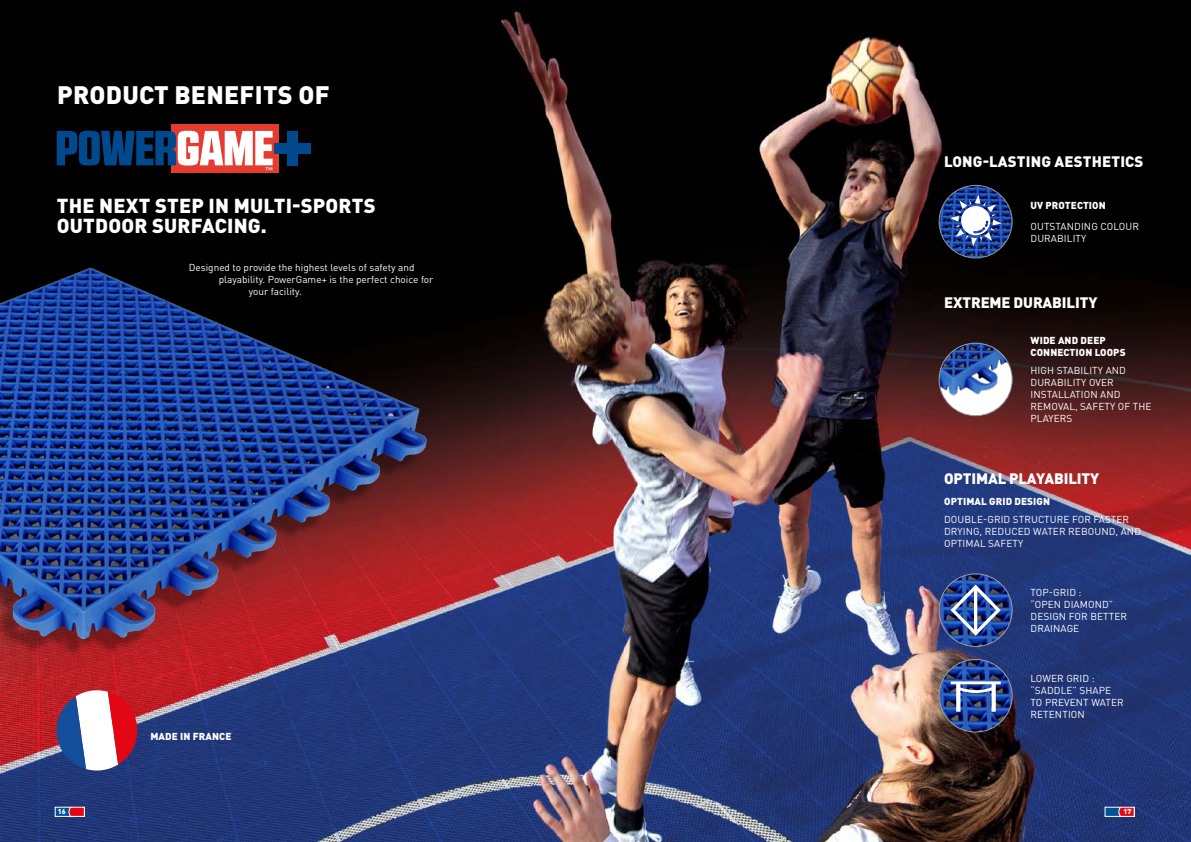
<style>
.page{position:relative;width:1191px;height:842px;background:#fff}
.page>*{position:absolute;margin:0;border:0;box-sizing:border-box;transform-origin:0 0}
.t1{font:900 25px "DIN Pro";letter-spacing:.01em;color:#fff}
.t2{font:900 20px/20px "DIN Pro";letter-spacing:.01em;color:#fff}
.t3{font:900 15px "DIN Pro";letter-spacing:-.01em;color:#fff}
.t4{font:900 15px "DIN Pro";letter-spacing:.01em;color:#fff}
.t5{font:10px/12px "DIN Pro";letter-spacing:.01em;color:#fff}
.t6{font:900 10px/12px "DIN Pro";letter-spacing:.01em;color:#fff}
.t7{font:900 7.2px "DIN Pro";color:#fff}
</style>
<div class="page">
<img style="left:0;top:0;width:1191px;height:842px">
<img style="left:0;top:233px;width:478px;height:470px">
<img style="left:939px;top:343px;width:73px;height:73px;border-radius:36px">
<div style="left:938px;top:343px;width:74px;height:73px;border:1px solid #979696;border-radius:50%"></div>
<img style="left:939px;top:185px;width:73px;height:73px;border-radius:36px">
<div style="left:938px;top:185px;width:74px;height:73px;border:1px solid #979696;border-radius:50%"></div>
<img style="left:950px;top:195px;width:51px;height:51px">
<img style="left:939px;top:574px;width:73px;height:72px;border-radius:36px">
<div style="left:938px;top:573px;width:74px;height:74px;border:1px solid #979696;border-radius:50%"></div>
<img style="left:948px;top:582px;width:55px;height:56px">
<hr style="left:974px;top:587px;width:3px;height:46px;background:#fff">
<svg style="left:55px;top:690px;width:84px;height:81px"></svg>
<img style="left:939px;top:659px;width:73px;height:73px;border-radius:36px">
<div style="left:938px;top:659px;width:74px;height:73px;border:1px solid #979696;border-radius:50%"></div>
<svg style="left:956px;top:696px;width:4px;height:16px"></svg>
<svg style="left:991px;top:696px;width:4px;height:16px"></svg>
<hr style="left:950px;top:681px;width:50px;height:3px;background:#fff">
<svg style="left:955px;top:684px;width:42px;height:12px"></svg>
<div style="left:171px;top:124px;width:108px;height:48px;background:#e43c2f"></div>
<svg style="left:57px;top:131px;width:216px;height:39px;background:#6f6e86"></svg>
<div style="left:287px;top:131px;width:11px;height:34px;background:#01498e"></div>
<div style="left:274px;top:143px;width:37px;height:10px;background:#01498e"></div>
<svg style="left:55px;top:807px;width:29px;height:9px"></svg>
<svg style="left:69px;top:809px;width:13px;height:5px"></svg>
<svg style="left:1105px;top:807px;width:29px;height:9px"></svg>
<svg style="left:1118px;top:809px;width:14px;height:5px"></svg>
<h1 class="t1" style="left:57px;top:78px;width:274px">PRODUCT BENEFITS OF</h1>
<h2 class="t2" style="left:57px;top:195px;width:320px">THE NEXT STEP IN MULTI-SPORTS<br>OUTDOOR SURFACING.</h2>
<p class="t5" style="left:189px;top:260px;width:227px">Designed to provide the highest levels of safety and</p>
<p class="t5" style="left:219px;top:272px;width:216px">playability. PowerGame+ is the perfect choice for</p>
<p class="t5" style="left:249px;top:284px;width:54px">your facility.</p>
<p class="t6" style="left:150px;top:730px;width:83px">MADE IN FRANCE</p>
<h3 class="t4" style="left:944px;top:151px;width:201px">LONG-LASTING AESTHETICS</h3>
<p class="t6" style="left:1030px;top:199px;width:77px">UV PROTECTION</p>
<p class="t5" style="left:1030px;top:220px;width:110px">OUTSTANDING COLOUR<br>DURABILITY</p>
<h3 class="t3" style="left:944px;top:292px;width:155px">EXTREME DURABILITY</h3>
<p class="t6" style="left:1030px;top:334px;width:97px">WIDE AND DEEP<br>CONNECTION LOOPS</p>
<p class="t5" style="left:1030px;top:364px;width:122px">HIGH STABILITY AND<br>DURABILITY OVER<br>INSTALLATION AND<br>REMOVAL, SAFETY OF THE<br>PLAYERS</p>
<h3 class="t3" style="left:944px;top:468px;width:157px">OPTIMAL PLAYABILITY</h3>
<p class="t6" style="left:944px;top:495px;width:107px">OPTIMAL GRID DESIGN</p>
<p class="t5" style="left:944px;top:513px;width:198px">DOUBLE-GRID STRUCTURE FOR FASTER<br>DRYING, REDUCED WATER REBOUND, AND<br>OPTIMAL SAFETY</p>
<p class="t5" style="left:1030px;top:585px;width:98px">TOP-GRID :<br>“OPEN DIAMOND”<br>DESIGN FOR BETTER<br>DRAINAGE</p>
<p class="t5" style="left:1030px;top:671px;width:95px">LOWER GRID : “SADDLE” SHAPE<br>TO PREVENT WATER<br>RETENTION</p>
<p class="t7" style="left:58px;top:807px;width:10px">16</p>
<p class="t7" style="left:1123px;top:807px;width:10px">17</p>
</div>
